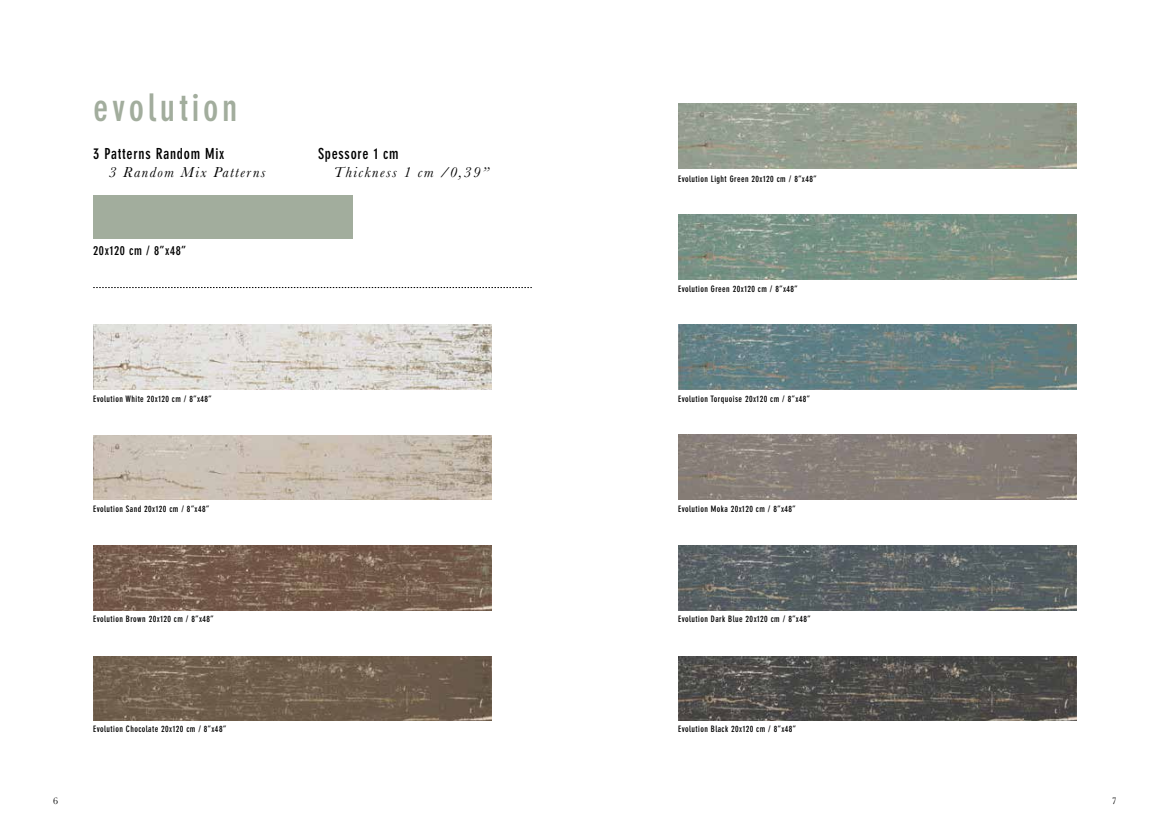
<style>
.page{position:relative;width:1170px;height:833px;background:#fff}
.page>*{position:absolute;margin:0;border:0;box-sizing:border-box;transform-origin:0 0}
.t1{font:700 condensed 37.5px "DIN Neuzeit Grotesk Std";letter-spacing:.1em;color:#a2ad9d}
.t2{font:italic 15px "Baskerville";letter-spacing:.1em;color:#000}
.t3{font:700 condensed 15px "DIN Neuzeit Grotesk Std";letter-spacing:.05em;color:#000}
.t4{font:700 condensed 12.5px "DIN Neuzeit Grotesk Std";letter-spacing:.05em;color:#000}
.t5{font:10px "Baskerville";color:#000}
.t6{font:700 condensed 8.75px "DIN Neuzeit Grotesk Std";letter-spacing:.05em;color:#000}
</style>
<div class="page">
<div style="left:93px;top:196px;width:260px;height:43px;background:#a2ad9d"></div>
<svg style="left:93px;top:287px;width:438px;height:1px"></svg>
<img style="left:93px;top:325px;width:398px;height:64px">
<img style="left:678px;top:325px;width:398px;height:64px">
<img style="left:678px;top:104px;width:398px;height:65px">
<img style="left:93px;top:545px;width:398px;height:65px">
<img style="left:678px;top:545px;width:398px;height:65px">
<img style="left:93px;top:435px;width:398px;height:65px">
<img style="left:678px;top:435px;width:398px;height:65px">
<img style="left:678px;top:214px;width:398px;height:65px">
<img style="left:93px;top:656px;width:398px;height:65px">
<img style="left:678px;top:656px;width:398px;height:65px">
<h1 class="t1" style="left:93px;top:86px;width:146px">evolution</h1>
<h2 class="t3" style="left:93px;top:145px;width:133px">3 Patterns Random Mix</h2>
<h2 class="t2" style="left:109px;top:162px;width:158px">3 Random Mix Patterns</h2>
<h3 class="t4" style="left:93px;top:243px;width:94px">20x120 cm / 8”x48”</h3>
<h2 class="t3" style="left:318px;top:145px;width:82px">Spessore 1 cm</h2>
<h2 class="t2" style="left:334px;top:162px;width:157px">Thickness 1 cm /0,39”</h2>
<p class="t6" style="left:678px;top:174px;width:140px">Evolution Light Green 20x120 cm / 8”x48”</p>
<p class="t6" style="left:678px;top:284px;width:121px">Evolution Green 20x120 cm / 8”x48”</p>
<p class="t6" style="left:93px;top:394px;width:120px">Evolution White 20x120 cm / 8”x48”</p>
<p class="t6" style="left:678px;top:394px;width:133px">Evolution Torquoise 20x120 cm / 8”x48”</p>
<p class="t6" style="left:93px;top:504px;width:117px">Evolution Sand 20x120 cm / 8”x48”</p>
<p class="t6" style="left:678px;top:504px;width:119px">Evolution Moka 20x120 cm / 8”x48”</p>
<p class="t6" style="left:93px;top:614px;width:122px">Evolution Brown 20x120 cm / 8”x48”</p>
<p class="t6" style="left:678px;top:614px;width:134px">Evolution Dark Blue 20x120 cm / 8”x48”</p>
<p class="t6" style="left:93px;top:724px;width:134px">Evolution Chocolate 20x120 cm / 8”x48”</p>
<p class="t6" style="left:678px;top:724px;width:119px">Evolution Black 20x120 cm / 8”x48”</p>
<p class="t5" style="left:53px;top:794px;width:6px">6</p>
<p class="t5" style="left:1111px;top:794px;width:6px">7</p>
</div>
